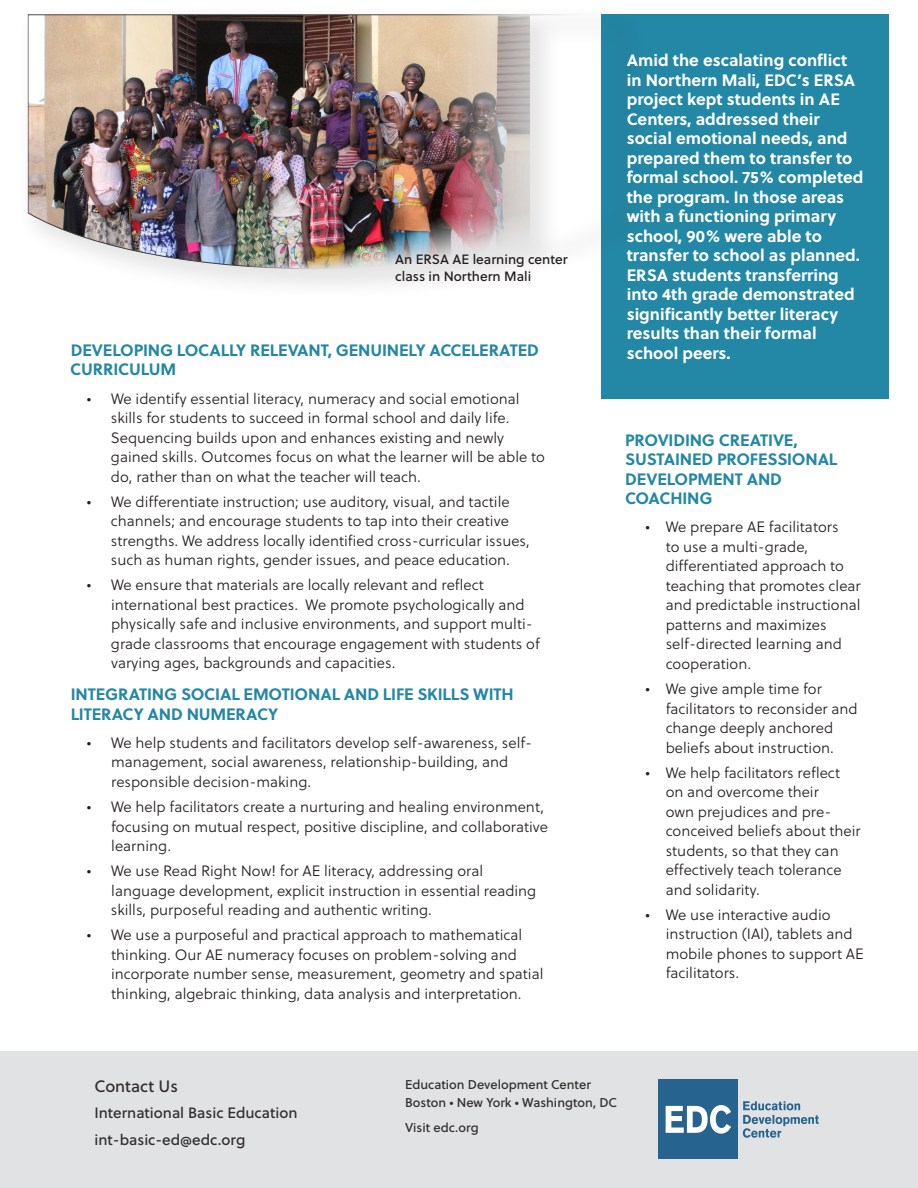
<style>
.page{position:relative;width:918px;height:1188px;background:#fff}
.page>*{position:absolute;margin:0;border:0;box-sizing:border-box;transform-origin:0 0}
.White_pull-out{font:700 16.5px/19.5px "Soleil";color:#fff}
.head_1_subhead{font:700 16.5px/19.5px "Soleil";letter-spacing:-.01em;color:#2387a6}
.t1{font:16.5px "Soleil Bk";color:#312f30}
.t2{font:15px/19.5px "Soleil Lt";color:#231f20}
.t3{font:15px "Soleil Bk";color:#312f30}
.t4{font:13.5px "Soleil Bk";color:#231f20}
.t5{font:12.75px "Soleil Bk";color:#312f30}
</style>
<div class="page">
<div style="left:0;top:1051px;width:918px;height:137px;background:#e1e2e3"></div>
<div style="left:601px;top:15px;width:288px;height:384px;background:#2387a6"></div>
<div style="left:658px;top:1080px;width:79px;height:79px;background:#26638f"></div>
<svg style="left:666px;top:1105px;width:65px;height:29px"></svg>
<svg style="left:743px;top:1101px;width:76px;height:37px"></svg>
<div style="left:16px;top:3px;width:629px;height:299px;background:#231f20;opacity:.12"></div>
<img style="left:28px;top:14px;width:585px;height:256px">
<p class="t4" style="left:395px;top:249px;width:174px">An ERSA AE learning center</p>
<p class="t4" style="left:395px;top:266px;width:138px">class in Northern Mali</p>
<p class="head_1_subhead" style="left:70px;top:339px;width:470px">DEVELOPING LOCALLY RELEVANT, GENUINELY ACCELERATED<br>CURRICULUM</p>
<p class="t2" style="left:111px;top:388px;width:436px;text-indent:-24px">• We identify essential literacy, numeracy and social emotional skills for students to succeed in formal school and daily life.<br>Sequencing builds upon and enhances existing and newly gained skills. Outcomes focus on what the learner will be able to do, rather than on what the teacher will teach.</p>
<p class="t2" style="left:111px;top:492px;width:421px;text-indent:-24px">• We differentiate instruction; use auditory, visual, and tactile channels; and encourage students to tap into their creative strengths. We address locally identified cross-curricular issues, such as human rights, gender issues, and peace education.</p>
<p class="t2" style="left:111px;top:575px;width:430px;text-indent:-24px">• We ensure that materials are locally relevant and reflect international best practices. We promote psychologically and physically safe and inclusive environments, and support multi&shy;grade classrooms that encourage engagement with students of varying ages, backgrounds and capacities.</p>
<p class="head_1_subhead" style="left:71px;top:684px;width:444px">INTEGRATING SOCIAL EMOTIONAL AND LIFE SKILLS WITH<br>LITERACY AND NUMERACY</p>
<p class="t2" style="left:111px;top:733px;width:423px;text-indent:-24px">• We help students and facilitators develop self-awareness, self&shy;management, social awareness, relationship-building, and responsible decision-making.</p>
<p class="t2" style="left:111px;top:797px;width:438px;text-indent:-24px">• We help facilitators create a nurturing and healing environment, focusing on mutual respect, positive discipline, and collaborative learning.</p>
<p class="t2" style="left:111px;top:861px;width:427px;text-indent:-24px">• We use Read Right Now! for AE literacy, addressing oral language development, explicit instruction in essential reading skills, purposeful reading and authentic writing.</p>
<p class="t2" style="left:111px;top:925px;width:434px;text-indent:-24px">• We use a purposeful and practical approach to mathematical thinking. Our AE numeracy focuses on problem-solving and incorporate number sense, measurement, geometry and spatial thinking, algebraic thinking, data analysis and interpretation.</p>
<p class="White_pull-out" style="left:627px;top:50px;width:238px">Amid the escalating conflict in Northern Mali, EDC’s ERSA project kept students in AE<br>Centers, addressed their social emotional needs, and prepared them to transfer to formal school. 75% completed the program. In those areas with a functioning primary school, 90% were able to transfer to school as planned.<br>ERSA students transferring into 4th grade demonstrated significantly better literacy results than their formal school peers.</p>
<p class="head_1_subhead" style="left:625px;top:429px;width:214px">PROVIDING CREATIVE,<br>SUSTAINED PROFESSIONAL<br>DEVELOPMENT AND<br>COACHING</p>
<p class="t2" style="left:666px;top:517px;width:197px;text-indent:-20px">• We prepare AE facilitators<br>to use a multi-grade, differentiated approach to teaching that promotes clear and predictable instructional patterns and maximizes self-directed learning and cooperation.</p>
<p class="t2" style="left:666px;top:679px;width:194px;text-indent:-20px">• We give ample time for facilitators to reconsider and change deeply anchored beliefs about instruction.</p>
<p class="t2" style="left:666px;top:763px;width:197px;text-indent:-20px">• We help facilitators reflect on and overcome their<br>own prejudices and pre&shy;conceived beliefs about their students, so that they can effectively teach tolerance and solidarity.</p>
<p class="t2" style="left:666px;top:905px;width:200px;text-indent:-20px">• We use interactive audio instruction (IAI), tablets and mobile phones to support AE facilitators.</p>
<p class="t1" style="left:94px;top:1074px;width:85px">Contact Us</p>
<p class="t3" style="left:94px;top:1102px;width:205px">International Basic Education</p>
<p class="t3" style="left:94px;top:1128px;width:152px">int-basic-ed@edc.org</p>
<p class="t5" style="left:405px;top:1075px;width:187px">Education Development Center</p>
<p class="t5" style="left:405px;top:1093px;width:214px">Boston • New York • Washington, DC</p>
<p class="t5" style="left:405px;top:1118px;width:75px">Visit edc.org</p>
</div>
